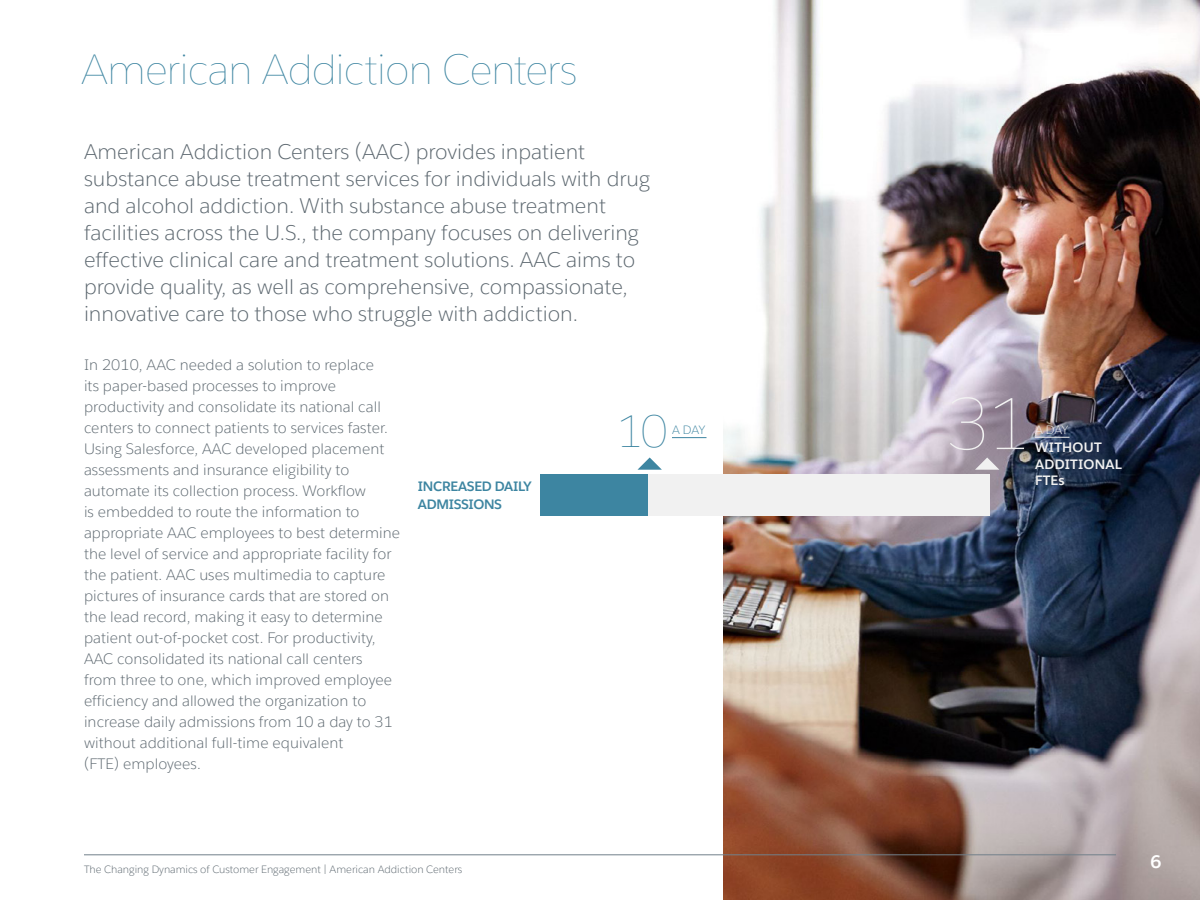
<style>
.page{position:relative;width:1200px;height:900px;background:#fff}
.page>*{position:absolute;margin:0;border:0;box-sizing:border-box;transform-origin:0 0}
.t1{font:100 72px "Salesforce Sans";color:#f1f1f1}
.t2{font:100 45px "Salesforce Sans";color:#3d85a1}
.t3{font:100 42px "Salesforce Sans";letter-spacing:-.03em;color:#3d85a1}
.Body{font:300 21px/27px "Salesforce Sans";color:#5c676f}
.Body-2{font:700 18px "Salesforce Sans";color:#fff}
.Body-3{font:300 15px/21px "Salesforce Sans";letter-spacing:.005em;color:#5c676f}
.Body-4{font:700 13.5px/18px "Salesforce Sans";letter-spacing:-.02em;color:#3d85a1}
.t4{font:700 13.5px "Salesforce Sans";letter-spacing:.02em;color:#f1f1f1}
.t5{font:300 12px "Salesforce Sans";color:#3d85a1}
.t6{font:300 12px "Salesforce Sans";color:#f1f1f1}
.t7{font:300 10.5px "Salesforce Sans";color:#5c676f}
</style>
<div class="page">
<img style="left:723px;top:0;width:477px;height:900px">
<svg style="left:975px;top:458px;width:24px;height:12px"></svg>
<hr style="left:84px;top:855px;width:1032px;height:1px;background:#72808a">
<div style="left:550px;top:474px;width:440px;height:42px;background:#f1f1f1"></div>
<div style="left:540px;top:474px;width:108px;height:42px;background:#3d85a1"></div>
<svg style="left:637px;top:458px;width:25px;height:12px"></svg>
<hr style="left:672px;top:437px;width:34px;height:1px;background:#3d85a1">
<hr style="left:1035px;top:437px;width:35px;height:1px;background:#f1f1f1">
<p class="t3" style="left:81px;top:44px;width:498px">American Addiction Centers</p>
<p class="Body" style="left:84px;top:138px;width:568px">American Addiction Centers (AAC) provides inpatient substance abuse treatment services for individuals with drug and alcohol addiction. With substance abuse treatment facilities across the U.S., the company focuses on delivering effective clinical care and treatment solutions. AAC aims to provide quality, as well as comprehensive, compassionate, innovative care to those who struggle with addiction.</p>
<p class="Body-3" style="left:84px;top:354px;width:318px">In 2010, AAC needed a solution to replace<br>its paper-based processes to improve productivity and consolidate its national call centers to connect patients to services faster.<br>Using Salesforce, AAC developed placement assessments and insurance eligibility to automate its collection process. Workflow<br>is embedded to route the information to appropriate AAC employees to best determine the level of service and appropriate facility for the patient. AAC uses multimedia to capture pictures of insurance cards that are stored on the lead record, making it easy to determine patient out-of-pocket cost. For productivity, AAC consolidated its national call centers<br>from three to one, which improved employee efficiency and allowed the organization to increase daily admissions from 10 a day to 31 without additional full-time equivalent<br>(FTE) employees.</p>
<p class="t2" style="left:616px;top:404px;width:53px">10</p>
<p class="t5" style="left:672px;top:422px;width:35px">A DAY</p>
<p class="Body-4" style="left:418px;top:477px;width:115px">INCREASED DAILY<br>ADMISSIONS</p>
<p class="t7" style="left:84px;top:863px;width:380px">The Changing Dynamics of Customer Engagement | American Addiction Centers</p>
<p class="t1" style="left:946px;top:380px;width:86px">31</p>
<p class="t6" style="left:1035px;top:422px;width:35px">A DAY</p>
<p class="t4" style="left:1035px;top:439px;width:68px">WITHOUT</p>
<p class="t4" style="left:1035px;top:455px;width:88px">ADDITIONAL</p>
<p class="t4" style="left:1035px;top:472px;width:31px">FTEs</p>
<p class="Body-2" style="left:1151px;top:850px;width:12px">6</p>
</div>
